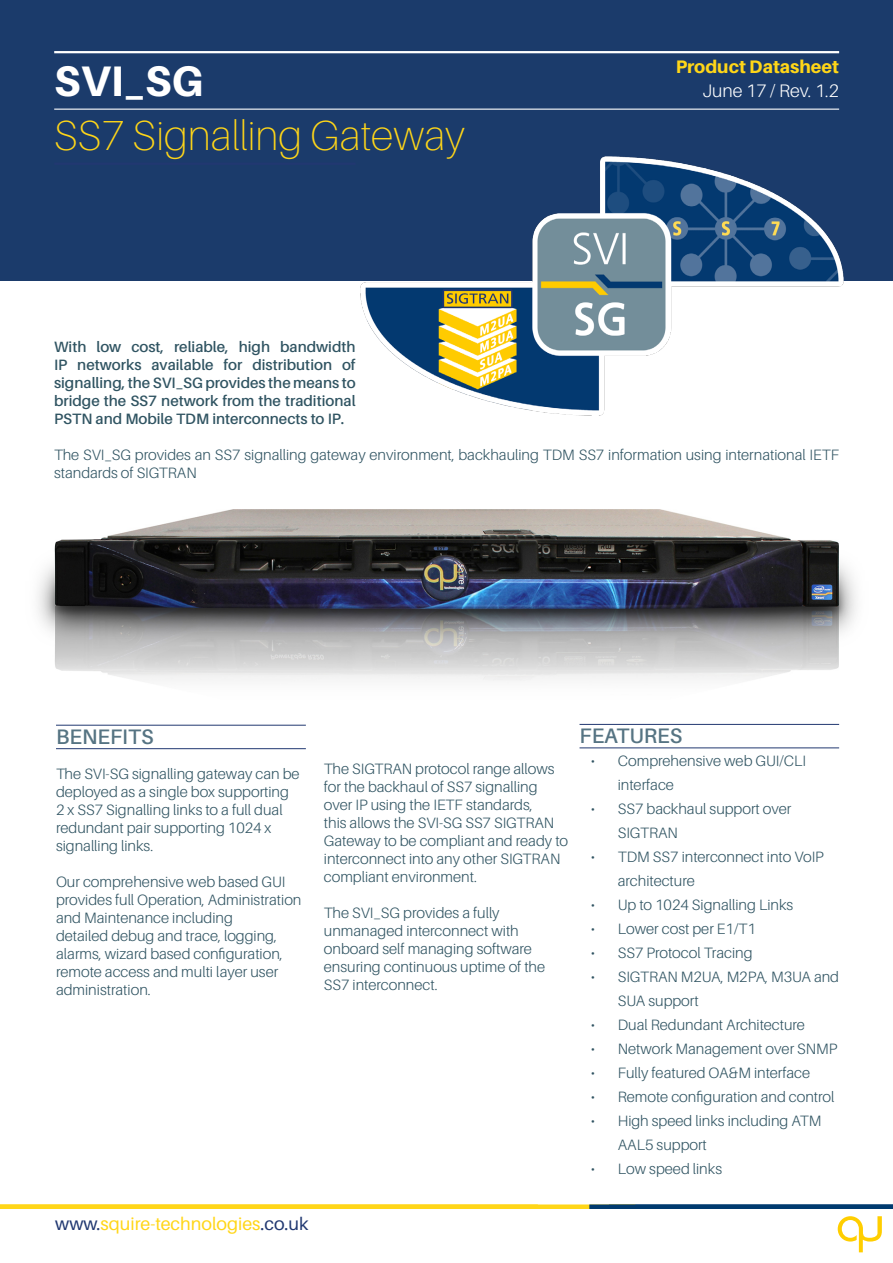
<style>
.page{position:relative;width:893px;height:1263px;background:#fff}
.page>*{position:absolute;margin:0;border:0;box-sizing:border-box;transform-origin:0 0}
.t1{font:800 42.75px "Aileron";color:#fff}
.t2{font:100 42px "Aileron";color:#ffd618}
.t3{font:600 21px "Aileron";color:#567483}
.t4{font:800 18.15px "Aileron";color:#ffd618}
.t5{font:300 18.15px "Aileron";color:#fff}
.t6{font:18px "Aileron";color:#ffd618}
.t7{font:300 15px/18px "Aileron";color:#305462}
.t8{font:600 15px/18px "Aileron";color:#305462;text-align:justify}
.s1{color:#213871}
</style>
<div class="page">
<div style="left:0;top:1204px;width:635px;height:5px;background:#ffd618"></div>
<svg style="left:838px;top:1216px;width:44px;height:36px"></svg>
<div style="left:0;top:0;width:893px;height:281px;background:#1b3b6b"></div>
<div style="left:589px;top:1204px;width:304px;height:5px;background:#003a6f"></div>
<hr style="left:56px;top:748px;width:250px;height:1px;background:#213871">
<hr style="left:56px;top:725px;width:250px;height:1px;background:#213871">
<hr style="left:579px;top:747px;width:260px;height:1px;background:#213871">
<hr style="left:579px;top:724px;width:260px;height:1px;background:#213871">
<img style="left:360px;top:156px;width:484px;height:260px">
<img style="left:38px;top:509px;width:818px;height:172px">
<hr style="left:54px;top:51px;width:785px;height:2px;background:#fff">
<hr style="left:54px;top:109px;width:785px;height:1px;background:#fff">
<hr style="left:54px;top:163px;width:302px;height:2px;background:#213871">
<h1 class="t1" style="left:54px;top:57px;width:151px">SVI_SG</h1>
<h2 class="t2" style="left:54px;top:112px;width:412px">SS7 Signalling Gateway</h2>
<p class="t4" style="left:676px;top:57px;width:165px">Product Datasheet</p>
<p class="t5" style="left:703px;top:81px;width:138px">June 17 / Rev. 1.2</p>
<p class="t8" style="left:54px;top:338px;width:303px">With low cost, reliable, high bandwidth IP networks available for distribution of signalling, the SVI_SG provides the means to bridge the SS7 network from the traditional PSTN and Mobile TDM interconnects to IP.</p>
<p class="t7" style="left:54px;top:446px;width:786px">The SVI_SG provides an SS7 signalling gateway environment, backhauling TDM SS7 information using international IETF standards of SIGTRAN</p>
<h3 class="t3" style="left:56px;top:725px;width:99px">BENEFITS</h3>
<p class="t7" style="left:56px;top:765px;width:245px">The SVI-SG signalling gateway can be deployed as a single box supporting<br>2 x SS7 Signalling links to a full dual redundant pair supporting 1024 x signalling links.</p>
<p class="t7" style="left:56px;top:873px;width:247px">Our comprehensive web based GUI provides full Operation, Administration and Maintenance including<br>detailed debug and trace, logging, alarms, wizard based configuration, remote access and multi layer user administration.</p>
<p class="t7" style="left:324px;top:760px;width:246px">The SIGTRAN protocol range allows for the backhaul of SS7 signalling over IP using the IETF standards,<br>this allows the SVI-SG SS7 SIGTRAN Gateway to be compliant and ready to interconnect into any other SIGTRAN compliant environment.</p>
<p class="t7" style="left:324px;top:904px;width:223px">The SVI_SG provides a fully unmanaged interconnect with onboard self managing software ensuring continuous uptime of the<br>SS7 interconnect.</p>
<h3 class="t3" style="left:579px;top:724px;width:104px">FEATURES</h3>
<p class="t7" style="left:618px;top:749px;width:190px;line-height:24px;text-indent:-27px">• Comprehensive web GUI/CLI interface</p>
<p class="t7" style="left:618px;top:797px;width:175px;line-height:24px;text-indent:-27px">• SS7 backhaul support over<br>SIGTRAN</p>
<p class="t7" style="left:618px;top:845px;width:208px;line-height:24px;text-indent:-27px">• TDM SS7 interconnect into VoIP architecture</p>
<p class="t7" style="left:591px;top:896px;width:204px">• Up to 1024 Signalling Links</p>
<p class="t7" style="left:591px;top:920px;width:166px">• Lower cost per E1/T1</p>
<p class="t7" style="left:591px;top:944px;width:163px">• SS7 Protocol Tracing</p>
<p class="t7" style="left:618px;top:965px;width:223px;line-height:24px;text-indent:-27px">• SIGTRAN M2UA, M2PA, M3UA and<br>SUA support</p>
<p class="t7" style="left:591px;top:1016px;width:216px">• Dual Redundant Architecture</p>
<p class="t7" style="left:591px;top:1040px;width:248px">• Network Management over SNMP</p>
<p class="t7" style="left:591px;top:1064px;width:221px">• Fully featured OA&amp;M interface</p>
<p class="t7" style="left:591px;top:1088px;width:245px">• Remote configuration and control</p>
<p class="t7" style="left:618px;top:1109px;width:205px;line-height:24px;text-indent:-27px">• High speed links including ATM<br>AAL5 support</p>
<p class="t7" style="left:591px;top:1160px;width:133px">• Low speed links</p>
<p class="t6" style="left:55px;top:1214px;width:255px"><span class="s1">www.</span>squire-technologies<span class="s1">.co.uk</span></p>
</div>
